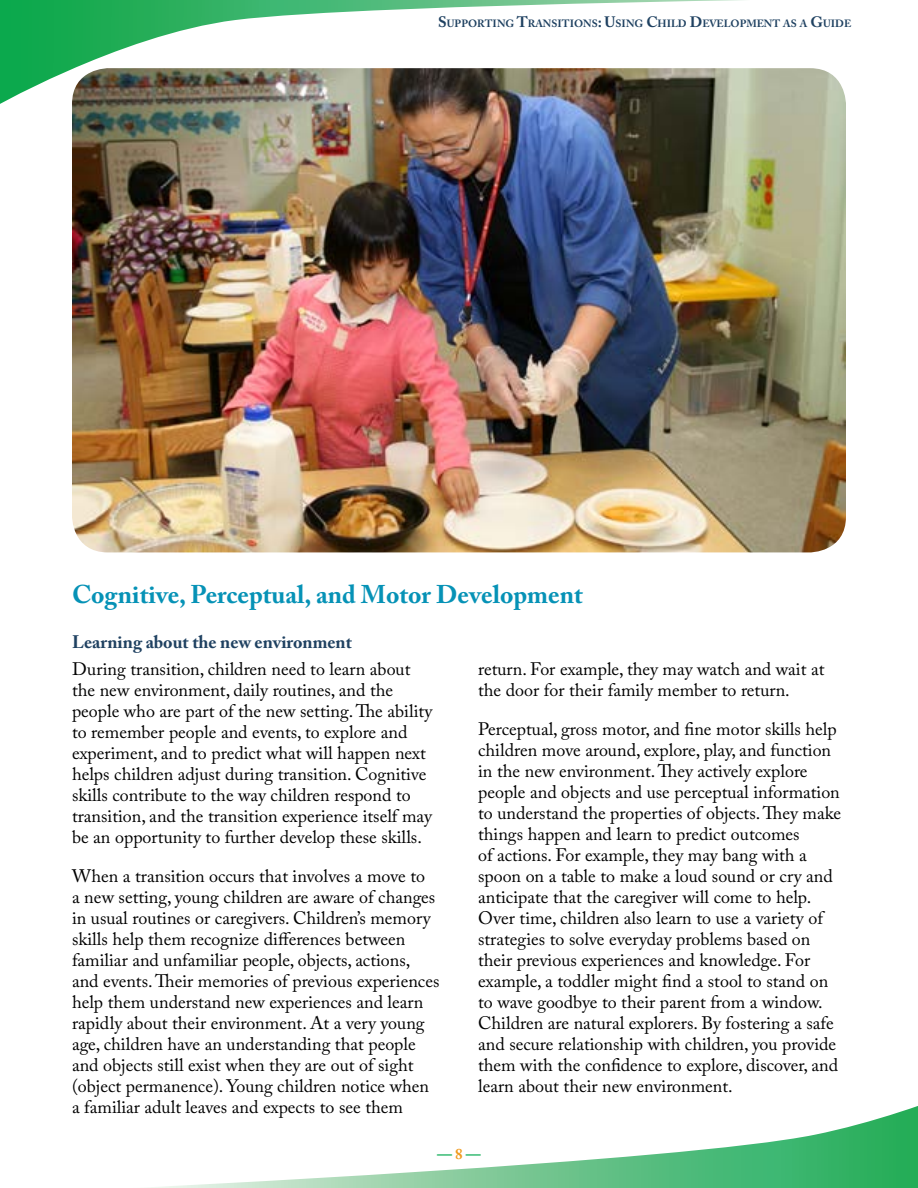
<style>
.page{position:relative;width:918px;height:1188px;background:#fff}
.page>*{position:absolute;margin:0;border:0;box-sizing:border-box;transform-origin:0 0}
.t1{font:700 25.5px "Adobe Caslon Pro";color:#0692b6}
.t2{font:18px/21px "Adobe Caslon Pro";color:#000}
.t3{font:700 18px "Adobe Caslon Pro";color:#1f4161}
.t4{font:700 15px "Adobe Caslon Pro";color:#03a94e}
.t5{font:700 10.5px "Adobe Caslon Pro";color:#1f4161}
.s1{font-size:15px}
.s2{color:#f09b1f}
</style>
<div class="page">
<svg style="left:0;top:0;width:743px;height:104px"></svg>
<svg style="left:151px;top:1106px;width:767px;height:82px"></svg>
<img style="left:72px;top:68px;width:774px;height:484px">
<p class="t5" style="left:438px;top:17px;width:415px"><span class="s1">S</span>UPPORTING <span class="s1">T</span>RANSITIONS<span class="s1">: U</span>SING <span class="s1">C</span>HILD <span class="s1">D</span>EVELOPMENT AS A <span class="s1">G</span>UIDE</p>
<h3 class="t1" style="left:72px;top:579px;width:512px">Cognitive, Perceptual, and Motor Development</h3>
<h4 class="t3" style="left:72px;top:631px;width:281px">Learning about the new environment</h4>
<p class="t2" style="left:72px;top:658px;width:362px">During transition, children need to learn about the new environment, daily routines, and the people who are part of the new setting. The ability to remember people and events, to explore and experiment, and to predict what will happen next helps children adjust during transition. Cognitive skills contribute to the way children respond to transition, and the transition experience itself may be an opportunity to further develop these skills.</p>
<p class="t2" style="left:72px;top:865px;width:369px">When a transition occurs that involves a move to<br>a new setting, young children are aware of changes in usual routines or caregivers. Children’s memory skills help them recognize differences between familiar and unfamiliar people, objects, actions, and events. Their memories of previous experiences help them understand new experiences and learn rapidly about their environment. At a very young age, children have an understanding that people and objects still exist when they are out of sight (object permanence). Young children notice when a familiar adult leaves and expects to see them</p>
<p class="t2" style="left:478px;top:658px;width:348px">return. For example, they may watch and wait at the door for their family member to return.</p>
<p class="t2" style="left:478px;top:718px;width:365px">Perceptual, gross motor, and fine motor skills help children move around, explore, play, and function in the new environment. They actively explore people and objects and use perceptual information to understand the properties of objects. They make things happen and learn to predict outcomes<br>of actions. For example, they may bang with a spoon on a table to make a loud sound or cry and anticipate that the caregiver will come to help.<br>Over time, children also learn to use a variety of strategies to solve everyday problems based on their previous experiences and knowledge. For example, a toddler might find a stool to stand on to wave goodbye to their parent from a window.<br>Children are natural explorers. By fostering a safe and secure relationship with children, you provide them with the confidence to explore, discover, and learn about their new environment.</p>
<p class="t4" style="left:437px;top:1145px;width:45px">— <span class="s2">8</span> —</p>
</div>
